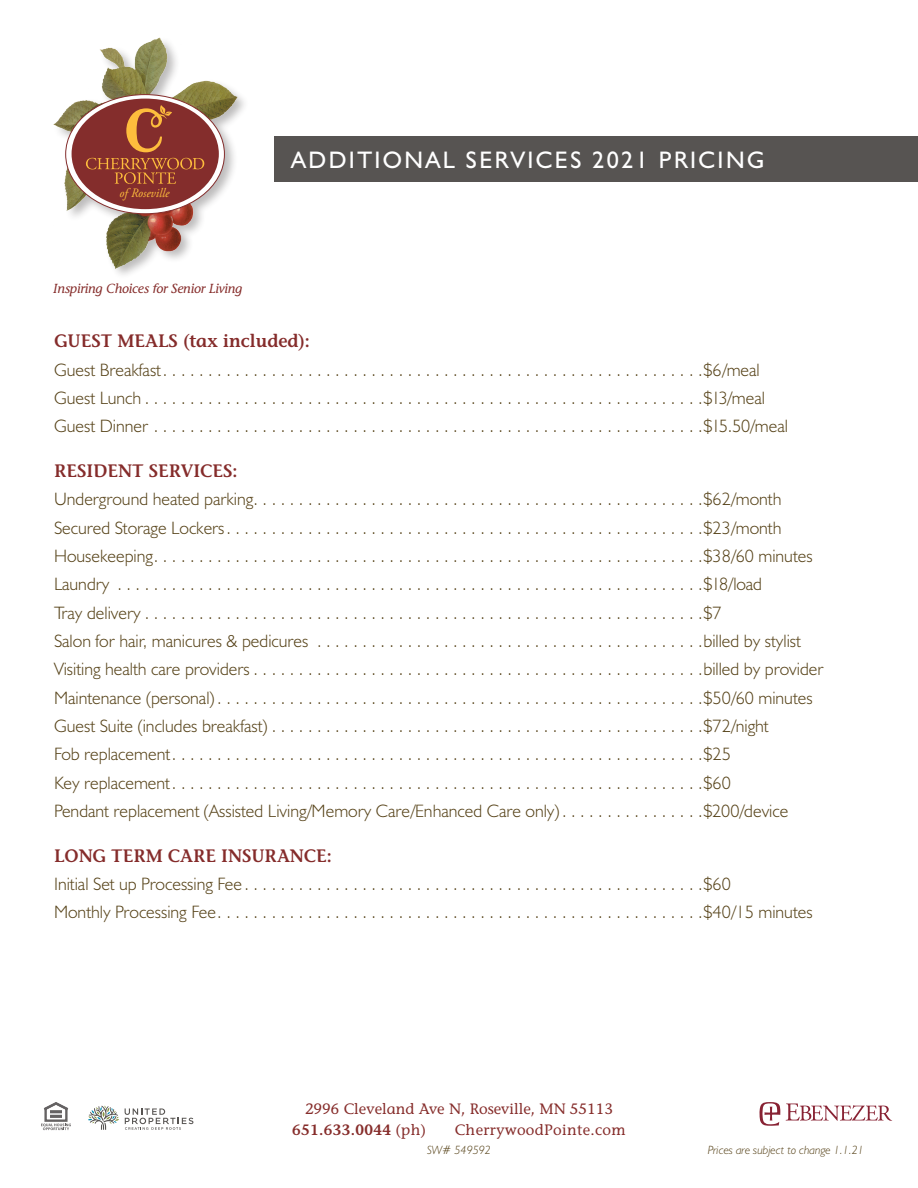
<style>
.page{position:relative;width:918px;height:1188px;background:#fff}
.page>*{position:absolute;margin:0;border:0;box-sizing:border-box;transform-origin:0 0}
.t1{font:24px "Humanist 521 BT";letter-spacing:.1em;color:#fff}
.t2{font:300 18px/28.3px "Humanist 521 BT";color:#564218}
.t3{font:600 18px "Stone Informal";color:#852c2b}
.t4{font:15px/21px "Stone Informal";color:#862d2b}
.t5{font:15px "Stone Informal";letter-spacing:.025em;color:#862d2b}
.t6{font:italic 13.2px "Stone Informal";letter-spacing:-.01em;color:#862d2b}
.t7{font:italic 12.9px "Adobe Garamond Pro";color:#febd3d;scale:.95 1}
.t8{font:italic 300 12px "Humanist 521 BT";color:#564218}
.s1{font-weight:600}
</style>
<div class="page">
<div style="left:274px;top:136px;width:644px;height:46px;background:#575452"></div>
<img style="left:53px;top:37px;width:191px;height:238px">
<svg style="left:66px;top:95px;width:158px;height:119px"></svg>
<div style="left:72px;top:99px;width:147px;height:110px;background:#842d2c;border-radius:50%"></div>
<svg style="left:86px;top:158px;width:118px;height:26px"></svg>
<svg style="left:126px;top:105px;width:46px;height:47px"></svg>
<svg style="left:88px;top:1106px;width:31px;height:24px"></svg>
<svg style="left:125px;top:1108px;width:68px;height:22px"></svg>
<svg style="left:759px;top:1102px;width:21px;height:24px"></svg>
<svg style="left:786px;top:1103px;width:106px;height:18px"></svg>
<svg style="left:41px;top:1102px;width:30px;height:28px"></svg>
<p class="t7" style="left:119px;top:185px;width:54px">of Roseville</p>
<p class="t6" style="left:53px;top:281px;width:191px">Inspiring Choices for Senior Living</p>
<h1 class="t1" style="left:291px;top:145px;width:474px">ADDITIONAL SERVICES 2021 PRICING</h1>
<p class="t3" style="left:54px;top:330px;width:257px">GUEST MEALS (tax included):</p>
<p class="t2" style="left:54px;top:355px;width:735px">Guest Breakfast . . . . . . . . . . . . . . . . . . . . . . . . . . . . . ...............................$6/meal<br>Guest Lunch..............................................................$13/meal<br>Guest Dinner . . . . . . . . . . . . . . . . . . . . . . . . . . . . . . ...............................$15.50/meal</p>
<p class="t3" style="left:54px;top:460px;width:185px">RESIDENT SERVICES:</p>
<p class="t2" style="left:54px;top:485px;width:771px">Underground heated parking..................................................$62/month Secured Storage Lockers.....................................................$23/month Housekeeping.............................................................$38/60 minutes Laundry . . . . . . . . . . . . . . . . . . . . . . . . . . . . . . . . . . ...............................$18/load<br>Tray delivery..............................................................$7<br>Salon for hair, manicures &amp; pedicures ...........................................billed by stylist Visiting health care providers..................................................billed by provider Maintenance (personal)......................................................$50/60 minutes Guest Suite (includes breakfast) ................................................$72/night<br>Fob replacement...........................................................$25<br>Key replacement...........................................................$60<br>Pendant replacement (Assisted Living/Memory Care/Enhanced Care only) . . . . . . . . . . . . . . . $200/device</p>
<p class="t3" style="left:54px;top:844px;width:279px">LONG TERM CARE INSURANCE:</p>
<p class="t2" style="left:54px;top:869px;width:760px">Initial Set up Processing Fee...................................................$60<br>Monthly Processing Fee......................................................$40/15 minutes</p>
<p class="t4" style="left:292px;top:1098px;width:322px;text-indent:13px">2996 Cleveland Ave N, Roseville, MN 55113<br><span class="s1">651.633.0044</span> (ph)</p>
<p class="t5" style="left:455px;top:1121px;width:173px">CherrywoodPointe.com</p>
<p class="t8" style="left:427px;top:1142px;width:65px">SW# 549592</p>
<p class="t8" style="left:708px;top:1142px;width:158px">Prices are subject to change 1.1.21</p>
</div>
